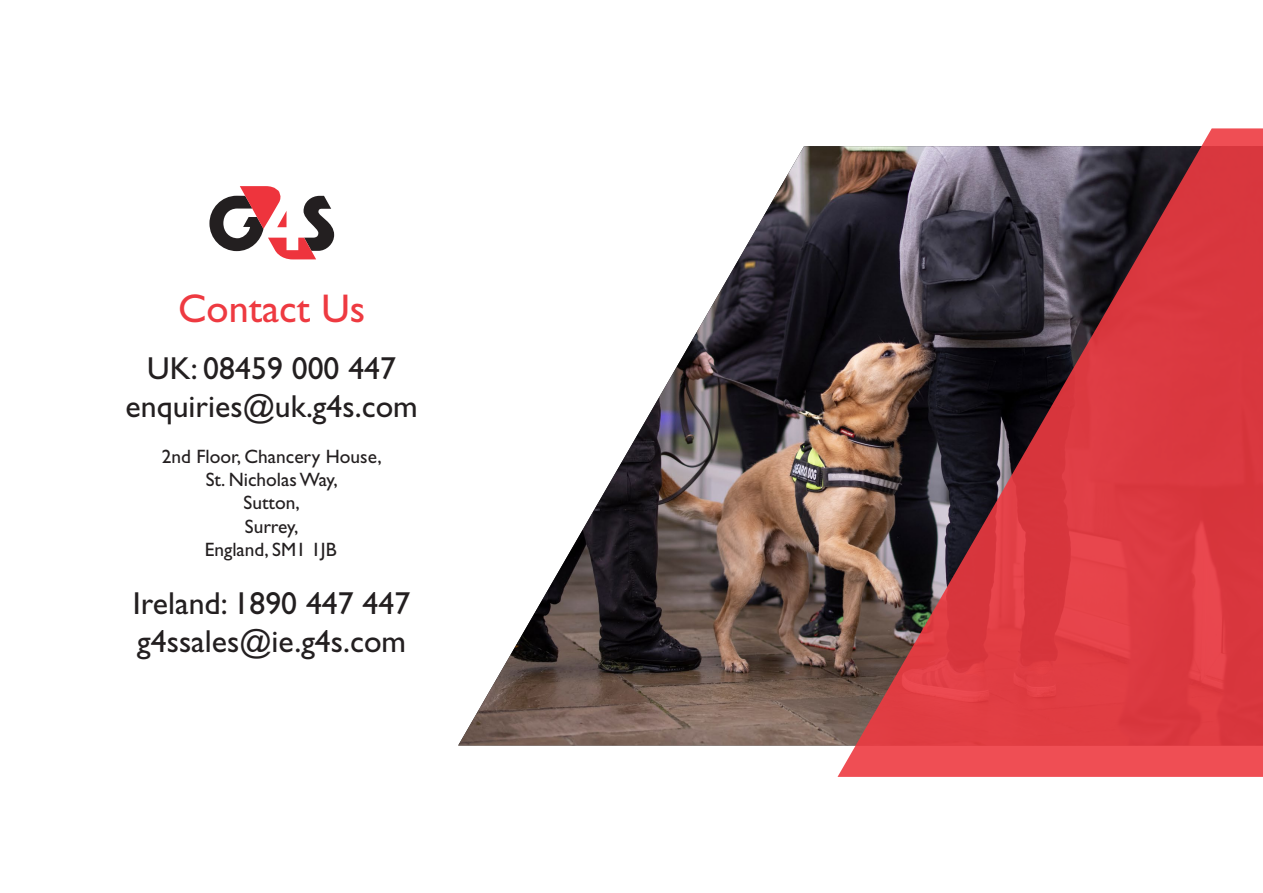
<style>
.page{position:relative;width:1263px;height:893px;background:#fff}
.page>*{position:absolute;margin:0;border:0;box-sizing:border-box;transform-origin:0 0}
.t1{font:40.2px "Gill Sans Std";color:#ee3a41}
.t2{font:31.8px "Gill Sans Std";color:#231f20}
.t3{font:19.35px/23.2px "Gill Sans Std";color:#231f20;text-align:center}
</style>
<div class="page">
<img style="left:458px;top:146px;width:379px;height:599px">
<svg style="left:837px;top:128px;width:426px;height:649px;background:#a04247"></svg>
<svg style="left:209px;top:186px;width:125px;height:73px"></svg>
<p class="t1" style="left:178px;top:285px;width:189px">Contact Us</p>
<p class="t2" style="left:147px;top:350px;width:250px">UK: 08459 000 447</p>
<p class="t2" style="left:126px;top:388px;width:294px">enquiries@uk.g4s.com</p>
<p class="t3" style="left:162px;top:445px;width:221px">2nd Floor, Chancery House,<br>St. Nicholas Way,<br>Sutton,<br>Surrey,<br>England, SM1 1JB</p>
<p class="t2" style="left:133px;top:585px;width:279px">Ireland: 1890 447 447</p>
<p class="t2" style="left:137px;top:623px;width:270px">g4ssales@ie.g4s.com</p>
</div>
